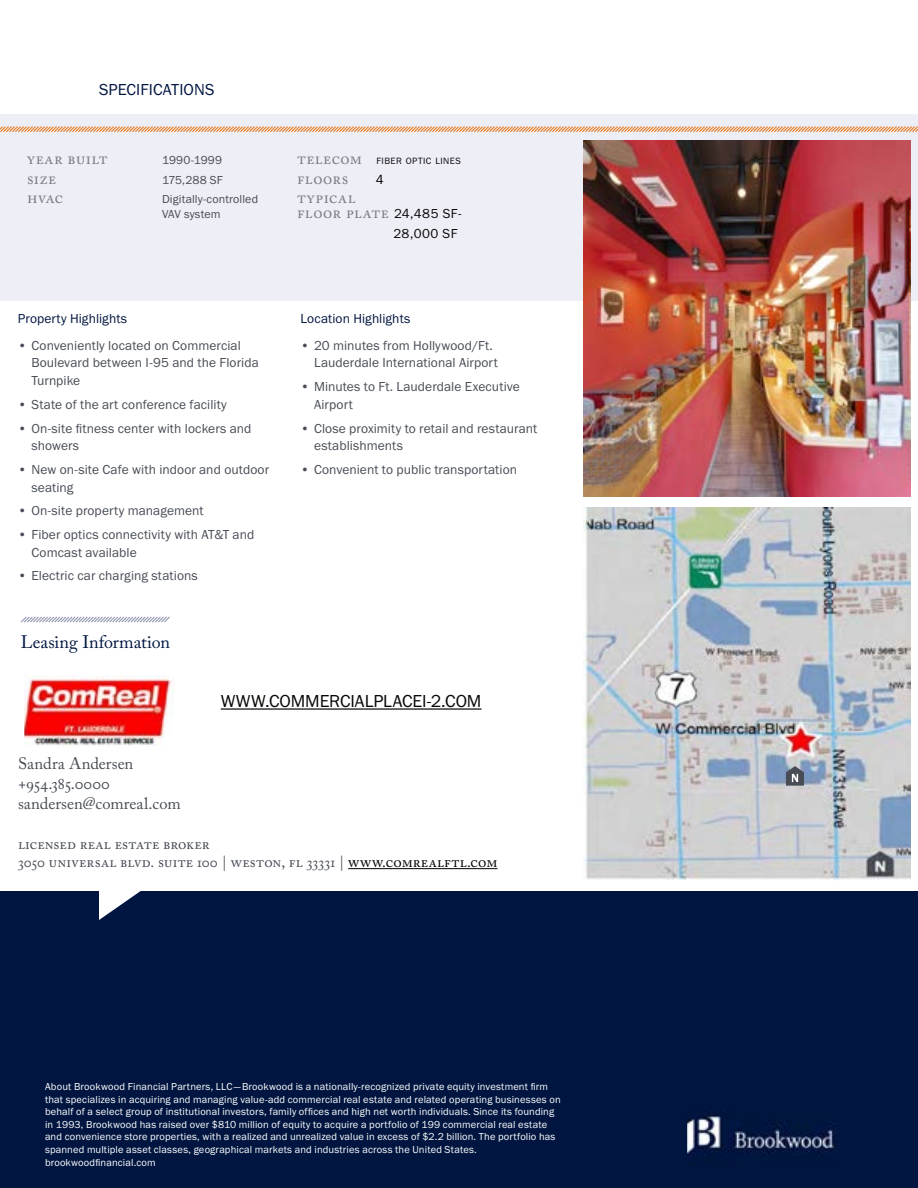
<style>
.page{position:relative;width:918px;height:1188px;background:#fff}
.page>*{position:absolute;margin:0;border:0;box-sizing:border-box;transform-origin:0 0}
.t1{font:18px "Franklin Gothic URW Boo";letter-spacing:-.005em;color:#070705}
.t2{font:18px "Adobe Caslon Pro";color:#001641}
.t3{font:16.5px/15px "Adobe Caslon Pro";letter-spacing:.03em;color:#797d82}
.t4{font:16.5px/19.8px "Adobe Caslon Pro";letter-spacing:.005em;color:#474c55}
.t5{font:16.5px "Franklin Gothic URW Boo";letter-spacing:.01em;color:#001641}
.t6{font:15px/18px "Adobe Caslon Pro";letter-spacing:.005em;color:#474c55}
.t7{font:13.5px/17.7px "Franklin Gothic URW Boo";letter-spacing:.005em;color:#474c55}
.t8{font:13.5px "Franklin Gothic URW Boo";letter-spacing:.005em;color:#001641}
.t9{font:13.5px "Franklin Gothic URW Boo";color:#0a0907}
.t10{font:13.5px "Franklin Gothic URW Boo";color:#040303}
.t11{font:12px/15px "Franklin Gothic URW Boo";letter-spacing:.01em;color:#474c55}
.t12{font:10.5px/12.6px "Franklin Gothic URW Boo";letter-spacing:.015em;color:#fff}
.t13{font:10.5px "Franklin Gothic URW Boo";letter-spacing:.04em;color:#fff}
.t14{font:9.45px "Franklin Gothic URW Boo";letter-spacing:.045em;color:#080509}
.s1{font-family:"Adobe Caslon Pro";font-size:16.5px;color:#797d82}
.s2{font-family:"Franklin Gothic URW Boo";font-size:13.5px;color:#0a0907}
.s3{color:#000}
</style>
<div class="page">
<div style="left:0;top:114px;width:918px;height:187px;background:#eeeef6"></div>
<div style="left:0;top:891px;width:918px;height:297px;background:#001641"></div>
<svg style="left:0;top:126px;width:918px;height:6px;background:#eab994"></svg>
<img style="left:584px;top:508px;width:327px;height:372px">
<img style="left:584px;top:141px;width:327px;height:355px">
<svg style="left:21px;top:616px;width:149px;height:7px"></svg>
<hr style="left:348px;top:868px;width:150px;height:1px;background:#000">
<img style="left:688px;top:1110px;width:149px;height:45px">
<svg style="left:99px;top:891px;width:42px;height:29px"></svg>
<svg style="left:786px;top:766px;width:18px;height:20px"></svg>
<img style="left:24px;top:675px;width:150px;height:71px">
<hr style="left:221px;top:708px;width:261px;height:2px;background:#070705">
<h2 class="t5" style="left:99px;top:79px;width:117px">SPECIFICATIONS</h2>
<h2 class="t3" style="left:27px;top:151px;width:82px">year built</h2>
<p class="t11" style="left:162px;top:153px;width:62px">1990-1999</p>
<h2 class="t3" style="left:27px;top:171px;width:31px">size</h2>
<p class="t11" style="left:162px;top:172px;width:62px">175,288 SF</p>
<h2 class="t3" style="left:27px;top:190px;width:38px">hvac</h2>
<p class="t11" style="left:162px;top:192px;width:98px">Digitally-controlled<br>VAV system</p>
<p class="t14" style="left:297px;top:155px;width:165px"><span class="s1">telecom</span> FI BER OPTIC LI NES</p>
<h2 class="t3" style="left:297px;top:171px;width:53px">floors</h2>
<p class="t10" style="left:376px;top:171px;width:9px">4</p>
<h2 class="t3" style="left:297px;top:190px;width:166px">typical<br>floor plate <span class="s2">24,485 SF-</span></h2>
<p class="t9" style="left:394px;top:225px;width:58px">28,000 SF</p>
<p class="t8" style="left:18px;top:310px;width:111px">Property Highlights</p>
<p class="t7" style="left:31px;top:336px;width:229px;text-indent:-14px">• Conveniently located on Commercial<br>Boulevard between I-95 and the Florida<br>Turnpike</p>
<p class="t7" style="left:18px;top:395px;width:210px">• State of the art conference facility</p>
<p class="t7" style="left:31px;top:419px;width:222px;text-indent:-14px">• On-site fitness center with lockers and showers</p>
<p class="t7" style="left:31px;top:460px;width:239px;text-indent:-14px">• New on-site Cafe with indoor and outdoor seating</p>
<p class="t7" style="left:18px;top:502px;width:187px">• On-site property management</p>
<p class="t7" style="left:31px;top:525px;width:224px;text-indent:-14px">• Fiber optics connectivity with AT&amp;T and<br>Comcast available</p>
<p class="t7" style="left:18px;top:567px;width:181px">• Electric car charging stations</p>
<h1 class="t2" style="left:21px;top:631px;width:151px">Leasing Information</h1>
<p class="t8" style="left:301px;top:310px;width:111px">Location Highlights</p>
<p class="t7" style="left:314px;top:336px;width:185px;text-indent:-14px">• 20 minutes from Hollywood/Ft.<br>Lauderdale International Airport</p>
<p class="t7" style="left:314px;top:378px;width:207px;text-indent:-14px">• Minutes to Ft. Lauderdale Executive<br>Airport</p>
<p class="t7" style="left:314px;top:419px;width:225px;text-indent:-14px">• Close proximity to retail and restaurant establishments</p>
<p class="t7" style="left:301px;top:460px;width:218px">• Convenient to public transportation</p>
<h2 class="t4" style="left:18px;top:753px;width:164px">Sandra Andersen +954.385.0000 sandersen@comreal.com</h2>
<h1 class="t1" style="left:221px;top:690px;width:262px">WWW.COMMERCIALPLACEI-2.COM</h1>
<h3 class="t6" style="left:18px;top:835px;width:481px">licensed real estate broker<br>3050 universal blvd. suite 100 | weston, fl 33331 | <span class="s3">www.comrealftl.com</span></h3>
<p class="t12" style="left:45px;top:1080px;width:517px">About Brookwood Financial Partners, LLC—Brookwood is a nationally-recognized private equity investment firm that specializes in acquiring and managing value-add commercial real estate and related operating businesses on behalf of a select group of institutional investors, family offices and high net worth individuals. Since its founding in 1993, Brookwood has raised over $810 million of equity to acquire a portfolio of 199 commercial real estate and convenience store properties, with a realized and unrealized value in excess of $2.2 billion. The portfolio has spanned multiple asset classes, geographical markets and industries across the United States. brookwoodfinancial.com</p>
<p class="t13" style="left:99px;top:1151px;width:142px">MORRIS CORPORATE CENTER</p>
</div>
